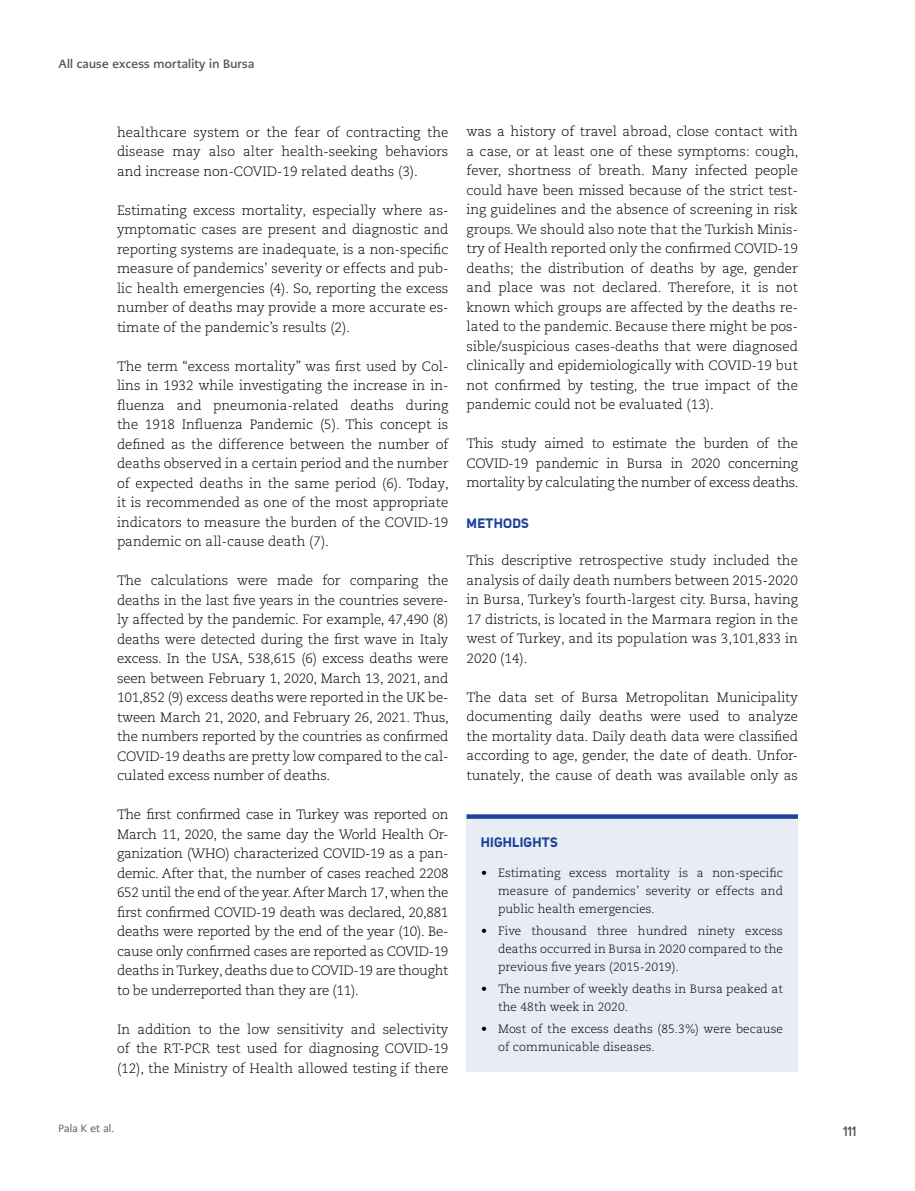
<style>
.page{position:relative;width:915px;height:1191px;background:#fff}
.page>*{position:absolute;margin:0;border:0;box-sizing:border-box;transform-origin:0 0}
.t1{font:300 13.5px/19.5px "Caecilia LT Pro 45";color:#000;text-align:justify}
.t2{font:700 13.5px "Uni Sans";letter-spacing:.02em;color:#1d4498}
.t3{font:600 13.5px "Uni Sans";color:#58595b}
.t4{font:300 12px/18px "Caecilia LT Pro 45";letter-spacing:.005em;color:#000;text-align:justify}
.t5{font:700 12px "PMN Caecilia Sans Head";letter-spacing:.02em;color:#58585a}
.t6{font:10.5px "PMN Caecilia Sans Head";letter-spacing:.02em;color:#58585a}
</style>
<div class="page">
<div style="left:466px;top:819px;width:331px;height:252px;background:#e8edf5"></div>
<div style="left:466px;top:814px;width:331px;height:5px;background:#1d4498"></div>
<p class="t5" style="left:58px;top:56px;width:197px">All cause excess mortality in Bursa</p>
<p class="t1" style="left:117px;top:122px;width:333px">healthcare system or the fear of contracting the disease may also alter health-seeking behaviors and increase non-COVID-19 related deaths (3).</p>
<p class="t1" style="left:117px;top:200px;width:333px">Estimating excess mortality, especially where as&shy;ymptomatic cases are present and diagnostic and reporting systems are inadequate, is a non-specific measure of pandemics’ severity or effects and pub&shy;lic health emergencies (4). So, reporting the excess number of deaths may provide a more accurate es&shy;timate of the pandemic’s results (2).</p>
<p class="t1" style="left:117px;top:356px;width:333px">The term “excess mortality” was first used by Col&shy;lins in 1932 while investigating the increase in in&shy;fluenza and pneumonia-related deaths during the 1918 Influenza Pandemic (5). This concept is defined as the difference between the number of deaths observed in a certain period and the number of expected deaths in the same period (6). Today, it is recommended as one of the most appropriate indicators to measure the burden of the COVID-19 pandemic on all-cause death (7).</p>
<p class="t1" style="left:117px;top:570px;width:333px">The calculations were made for comparing the deaths in the last five years in the countries severe&shy;ly affected by the pandemic. For example, 47,490 (8) deaths were detected during the first wave in Italy excess. In the USA, 538,615 (6) excess deaths were seen between February 1, 2020, March 13, 2021, and 101,852 (9) excess deaths were reported in the UK be&shy;tween March 21, 2020, and February 26, 2021. Thus, the numbers reported by the countries as confirmed COVID-19 deaths are pretty low compared to the cal&shy;culated excess number of deaths.</p>
<p class="t1" style="left:117px;top:804px;width:333px">The first confirmed case in Turkey was reported on March 11, 2020, the same day the World Health Or&shy;ganization (WHO) characterized COVID-19 as a pan&shy;demic. After that, the number of cases reached 2208<br>652 until the end of the year. After March 17, when the first confirmed COVID-19 death was declared, 20,881 deaths were reported by the end of the year (10). Be&shy;cause only confirmed cases are reported as COVID-19 deaths in Turkey, deaths due to COVID-19 are thought to be underreported than they are (11).</p>
<p class="t1" style="left:117px;top:1019px;width:333px">In addition to the low sensitivity and selectivity of the RT-PCR test used for diagnosing COVID-19 (12), the Ministry of Health allowed testing if there</p>
<p class="t1" style="left:466px;top:122px;width:333px">was a history of travel abroad, close contact with a case, or at least one of these symptoms: cough, fever, shortness of breath. Many infected people could have been missed because of the strict test&shy;ing guidelines and the absence of screening in risk groups. We should also note that the Turkish Minis&shy;try of Health reported only the confirmed COVID-19 deaths; the distribution of deaths by age, gender and place was not declared. Therefore, it is not known which groups are affected by the deaths re&shy;lated to the pandemic. Because there might be pos&shy;sible/suspicious cases-deaths that were diagnosed clinically and epidemiologically with COVID-19 but not confirmed by testing, the true impact of the pandemic could not be evaluated (13).</p>
<p class="t1" style="left:466px;top:434px;width:333px">This study aimed to estimate the burden of the COVID-19 pandemic in Bursa in 2020 concerning mortality by calculating the number of excess deaths.</p>
<p class="t2" style="left:466px;top:514px;width:64px">METHODS</p>
<p class="t1" style="left:466px;top:551px;width:333px">This descriptive retrospective study included the analysis of daily death numbers between 2015-2020 in Bursa, Turkey’s fourth-largest city. Bursa, having 17 districts, is located in the Marmara region in the west of Turkey, and its population was 3,101,833 in 2020 (14).</p>
<p class="t1" style="left:466px;top:687px;width:333px">The data set of Bursa Metropolitan Municipality documenting daily deaths were used to analyze the mortality data. Daily death data were classified according to age, gender, the date of death. Unfor&shy;tunately, the cause of death was available only as</p>
<p class="t2" style="left:480px;top:834px;width:78px">HIGHLIGHTS</p>
<p class="t4" style="left:498px;top:863px;width:286px;text-indent:-17px">• Estimating excess mortality is a non-specific measure of pandemics’ severity or effects and public health emergencies.</p>
<p class="t4" style="left:498px;top:921px;width:286px;text-indent:-17px">• Five thousand three hundred ninety excess deaths occurred in Bursa in 2020 compared to the previous five years (2015-2019).</p>
<p class="t4" style="left:498px;top:979px;width:286px;text-indent:-17px">• The number of weekly deaths in Bursa peaked at the 48th week in 2020.</p>
<p class="t4" style="left:498px;top:1020px;width:286px;text-indent:-17px">• Most of the excess deaths (85.3%) were because of communicable diseases.</p>
<p class="t6" style="left:58px;top:1121px;width:57px">Pala K et al.</p>
<p class="t3" style="left:842px;top:1123px;width:15px">111</p>
</div>
